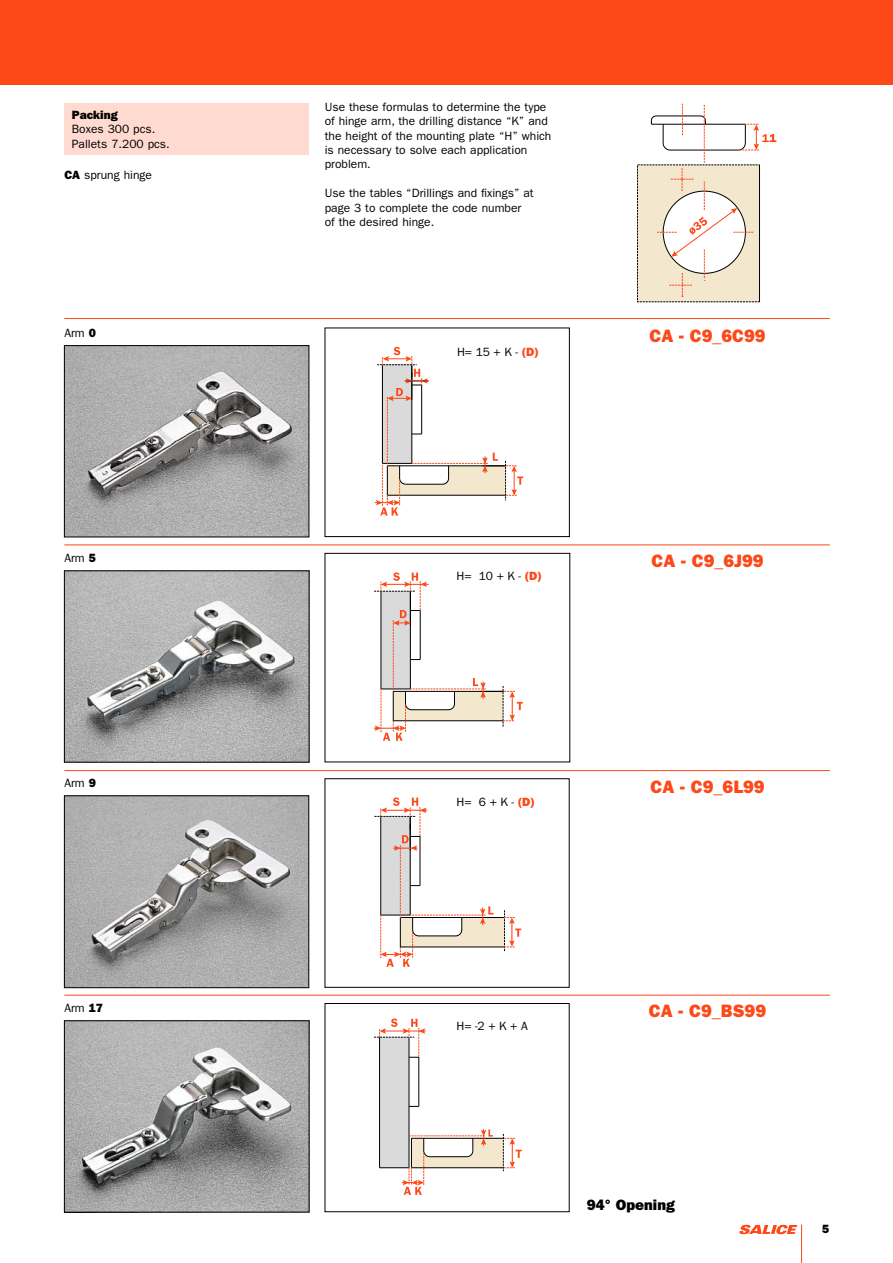
<style>
.page{position:relative;width:893px;height:1263px;background:#fff}
.page>*{position:absolute;margin:0;border:0;box-sizing:border-box;transform-origin:0 0}
.t1{font:18px "ITC Franklin Gothic Std Hvy";color:#fd4818}
.t2{font:15px "ITC Franklin Gothic Std Hvy";color:#000}
.t3{font:12px/14.4px "ITC Franklin Gothic Std";color:#000}
.t4{font:12px "ITC Franklin Gothic Std Hvy";color:#000}
.s1{font-family:"ITC Franklin Gothic Std Hvy"}
.s2{font-family:"ITC Franklin Gothic Std Hvy";color:#fd4818}
</style>
<div class="page">
<div style="left:0;top:0;width:893px;height:85px;background:#fd4818"></div>
<div style="left:64px;top:103px;width:245px;height:51px;background:#ffdad1"></div>
<div style="left:637px;top:165px;width:122px;height:137px;background:#f3e7ce"></div>
<hr style="left:759px;top:165px;width:1px;height:137px;background:#000">
<svg style="left:657px;top:169px;width:96px;height:128px"></svg>
<svg style="left:651px;top:104px;width:125px;height:58px"></svg>
<img style="left:66px;top:347px;width:241px;height:188px">
<div style="left:64px;top:345px;width:245px;height:192px;border:1px solid #000"></div>
<svg style="left:375px;top:347px;width:148px;height:169px"></svg>
<div style="left:325px;top:328px;width:245px;height:209px;border:1px solid #000"></div>
<img style="left:66px;top:797px;width:241px;height:189px">
<div style="left:64px;top:795px;width:245px;height:193px;border:1px solid #000"></div>
<svg style="left:375px;top:797px;width:146px;height:170px"></svg>
<div style="left:325px;top:778px;width:245px;height:210px;border:1px solid #000"></div>
<img style="left:66px;top:1022px;width:241px;height:188px">
<div style="left:64px;top:1020px;width:245px;height:192px;border:1px solid #000"></div>
<div style="left:411px;top:1138px;width:92px;height:29px;background:#f3e7ce"></div>
<div style="left:380px;top:1037px;width:29px;height:131px;background:#dadada"></div>
<hr style="left:379px;top:1037px;width:1px;height:131px;background:#000">
<hr style="left:409px;top:1037px;width:1px;height:131px;background:#000">
<div style="left:411px;top:1138px;width:93px;height:30px;border:1px solid #000"></div>
<hr style="left:383px;top:1031px;width:43px;height:1px;background:#fd4818">
<svg style="left:503px;top:1134px;width:19px;height:37px"></svg>
<svg style="left:374px;top:1018px;width:51px;height:89px"></svg>
<svg style="left:380px;top:1129px;width:113px;height:66px"></svg>
<div style="left:325px;top:1003px;width:245px;height:209px;border:1px solid #000"></div>
<img style="left:66px;top:572px;width:241px;height:188px">
<div style="left:64px;top:570px;width:245px;height:192px;border:1px solid #000"></div>
<svg style="left:374px;top:572px;width:149px;height:169px"></svg>
<hr style="left:64px;top:318px;width:766px;height:1px;background:#fd4818">
<hr style="left:64px;top:544px;width:766px;height:1px;background:#fd4818">
<hr style="left:64px;top:770px;width:766px;height:1px;background:#fd4818">
<hr style="left:64px;top:995px;width:766px;height:1px;background:#fd4818">
<hr style="left:801px;top:1225px;width:1px;height:38px;background:#fd4818">
<svg style="left:739px;top:1225px;width:58px;height:9px"></svg>
<p class="t4" style="left:72px;top:108px;width:47px">Packing</p>
<p class="t3" style="left:72px;top:122px;width:99px">Boxes 300 pcs.<br>Pallets 7.200 pcs.</p>
<p class="t3" style="left:64px;top:168px;width:89px"><span class="s1">CA</span> sprung hinge</p>
<p class="t3" style="left:64px;top:325px;width:33px">Arm <span class="s1">0</span></p>
<p class="t3" style="left:64px;top:551px;width:33px">Arm <span class="s1">5</span></p>
<p class="t3" style="left:64px;top:776px;width:33px">Arm <span class="s1">9</span></p>
<p class="t3" style="left:64px;top:1000px;width:40px">Arm <span class="s1">17</span></p>
<p class="t3" style="left:325px;top:100px;width:228px">Use these formulas to determine the type of hinge arm, the drilling distance “K” and the height of the mounting plate “H” which is necessary to solve each application problem.</p>
<p class="t3" style="left:325px;top:186px;width:211px">Use the tables “Drillings and fixings” at page 3 to complete the code number of the desired hinge.</p>
<p class="t3" style="left:457px;top:345px;width:83px">H= 15 + K - <span class="s2">(D)</span></p>
<p class="t3" style="left:457px;top:569px;width:87px">H= 10 + K - <span class="s2">(D)</span></p>
<h1 class="t1" style="left:649px;top:325px;width:118px">CA - C9_6C99</h1>
<h1 class="t1" style="left:651px;top:550px;width:114px">CA - C9_6J99</h1>
<p class="t3" style="left:457px;top:794px;width:80px">H= 6 + K - <span class="s2">(D)</span></p>
<h1 class="t1" style="left:651px;top:776px;width:116px">CA - C9_6L99</h1>
<p class="t3" style="left:457px;top:1018px;width:73px">H= -2 + K + A</p>
<h1 class="t1" style="left:649px;top:1000px;width:119px">CA - C9_BS99</h1>
<p class="t2" style="left:587px;top:1196px;width:89px">94° Opening</p>
<p class="t4" style="left:822px;top:1222px;width:9px">5</p>
</div>
